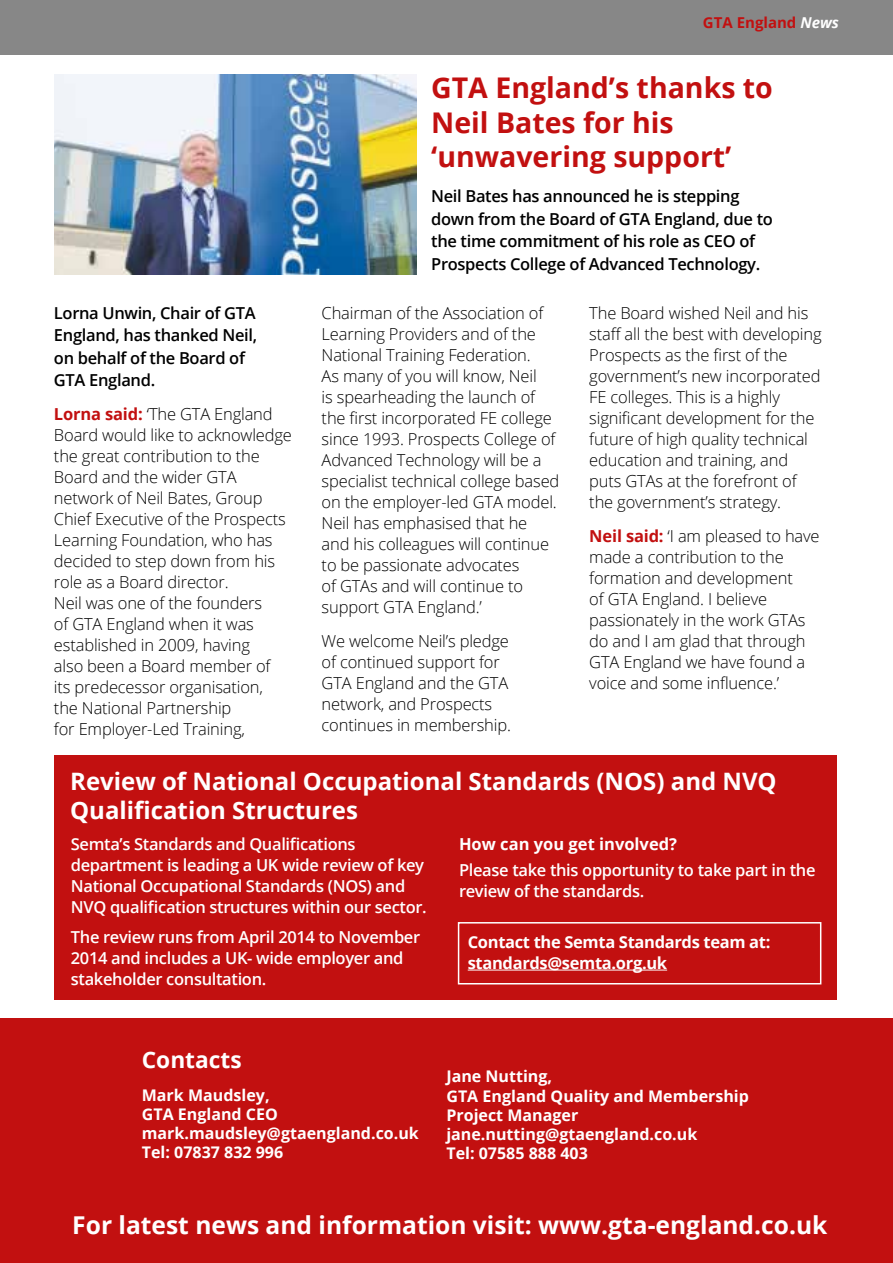
<style>
.page{position:relative;width:893px;height:1263px;background:#fff}
.page>*{position:absolute;margin:0;border:0;box-sizing:border-box;transform-origin:0 0}
.t1{font:700 28.5px/34.2px "Open Sans";color:#c21010}
.t2{font:700 24.6px "Open Sans";color:#fff}
.t3{font:700 24px/28.8px "Open Sans";color:#fff}
.t4{font:700 22.8px "Open Sans";color:#fff}
.t5{font:300 16.5px/21px "Open Sans";letter-spacing:-.01em;color:#000}
.t6{font:600 16.5px/21px "Open Sans";letter-spacing:-.02em;color:#fff}
.t7{font:600 16.5px/22.5px "Open Sans";letter-spacing:-.02em;color:#000}
.t8{font:700 16.5px/21px "Open Sans";letter-spacing:-.02em;color:#fff}
.t9{font:700 16.5px "Open Sans";color:#fff}
.t10{font:700 16.05px/19.2px "Open Sans";color:#fff}
.t11{font:700 15px "Open Sans";color:#c21010}
.s1{font-style:italic;color:#fff}
.s2{font-weight:700;color:#c21010}
</style>
<div class="page">
<div style="left:0;top:0;width:893px;height:54px;background:#878787"></div>
<div style="left:54px;top:755px;width:783px;height:244px;background:#c21010"></div>
<img style="left:54px;top:75px;width:363px;height:199px">
<div style="left:0;top:1018px;width:893px;height:245px;background:#c21010"></div>
<hr style="left:468px;top:970px;width:199px;height:1px;background:#fff">
<div style="left:458px;top:922px;width:363px;height:62px;border:2px solid #fff"></div>
<p class="t11" style="left:703px;top:12px;width:138px">GTA England <span class="s1">News</span></p>
<p class="t7" style="left:54px;top:301px;width:205px">Lorna Unwin, Chair of GTA<br>England, has thanked Neil, on behalf of the Board of<br>GTA England.</p>
<p class="t5" style="left:54px;top:403px;width:239px"><span class="s2">Lorna said:</span> ‘The GTA England<br>Board would like to acknowledge the great contribution to the<br>Board and the wider GTA network of Neil Bates, Group<br>Chief Executive of the Prospects<br>Learning Foundation, who has decided to step down from his role as a Board director.<br>Neil was one of the founders<br>of GTA England when it was established in 2009, having<br>also been a Board member of<br>its predecessor organisation,<br>the National Partnership<br>for Employer-Led Training,</p>
<h1 class="t1" style="left:431px;top:70px;width:343px">GTA England’s thanks to<br>Neil Bates for his ‘unwavering support’</h1>
<p class="t7" style="left:431px;top:184px;width:343px">Neil Bates has announced he is stepping down from the Board of GTA England, due to the time commitment of his role as CEO of Prospects College of Advanced Technology.</p>
<p class="t5" style="left:322px;top:302px;width:239px">Chairman of the Association of<br>Learning Providers and of the<br>National Training Federation.<br>As many of you will know, Neil<br>is spearheading the launch of the first incorporated FE college since 1993. Prospects College of<br>Advanced Technology will be a specialist technical college based on the employer-led GTA model.<br>Neil has emphasised that he and his colleagues will continue to be passionate advocates<br>of GTAs and will continue to support GTA England.’</p>
<p class="t5" style="left:322px;top:630px;width:191px">We welcome Neil’s pledge of continued support for<br>GTA England and the GTA network, and Prospects continues in membership.</p>
<p class="t5" style="left:589px;top:302px;width:234px">The Board wished Neil and his staff all the best with developing<br>Prospects as the first of the government’s new incorporated<br>FE colleges. This is a highly significant development for the future of high quality technical education and training, and puts GTAs at the forefront of the government’s strategy.</p>
<p class="t5" style="left:589px;top:525px;width:232px"><span class="s2">Neil said:</span> ‘I am pleased to have made a contribution to the formation and development<br>of GTA England. I believe passionately in the work GTAs do and I am glad that through<br>GTA England we have found a voice and some influence.’</p>
<h3 class="t3" style="left:70px;top:766px;width:708px">Review of National Occupational Standards (NOS) and NVQ<br>Qualification Structures</h3>
<p class="t6" style="left:71px;top:833px;width:357px">Semta’s Standards and Qualifications department is leading a UK wide review of key National Occupational Standards (NOS) and NVQ qualification structures within our sector.</p>
<p class="t6" style="left:71px;top:926px;width:351px">The review runs from April 2014 to November<br>2014 and includes a UK- wide employer and stakeholder consultation.</p>
<p class="t9" style="left:459px;top:833px;width:220px">How can you get involved?</p>
<p class="t6" style="left:459px;top:859px;width:358px">Please take this opportunity to take part in the review of the standards.</p>
<p class="t8" style="left:468px;top:931px;width:304px">Contact the Semta Standards team at: standards@semta.org.uk</p>
<h3 class="t4" style="left:142px;top:1044px;width:101px">Contacts</h3>
<p class="t10" style="left:142px;top:1085px;width:279px">Mark Maudsley,<br>GTA England CEO mark.maudsley@gtaengland.co.uk<br>Tel: 07837 832 996</p>
<p class="t10" style="left:446px;top:1066px;width:304px">Jane Nutting,<br>GTA England Quality and Membership<br>Project Manager jane.nutting@gtaengland.co.uk<br>Tel: 07585 888 403</p>
<h2 class="t2" style="left:72px;top:1208px;width:757px">For latest news and information visit: www.gta-england.co.uk</h2>
</div>
